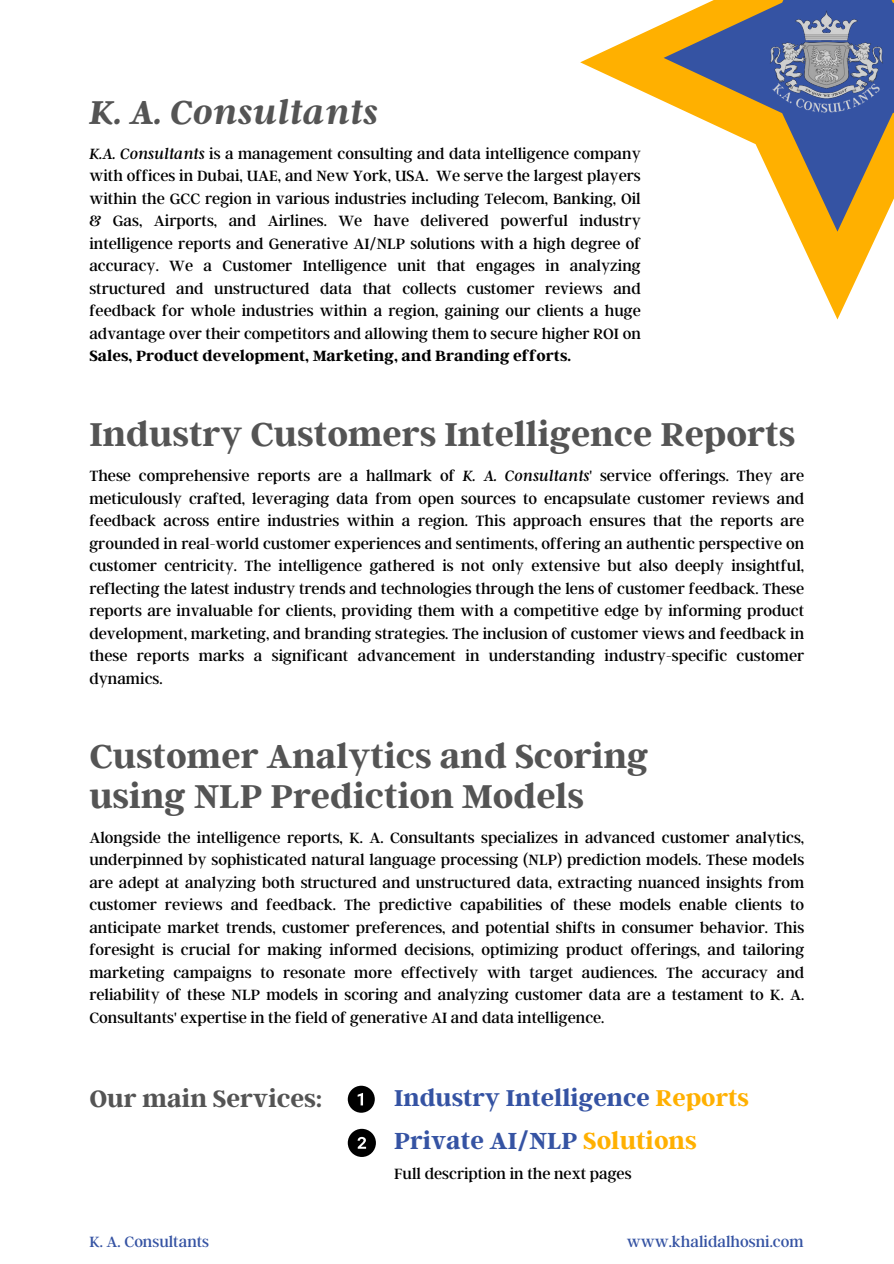
<style>
.page{position:relative;width:894px;height:1264px;background:#fff}
.page>*{position:absolute;margin:0;border:0;box-sizing:border-box;transform-origin:0 0}
.t1{font:700 36.75px/39.3px "Argent CF";color:#545454}
.t2{font:italic 700 36.75px "Argent CF";color:#545454}
.t3{font:700 26.25px "Argent CF";color:#545454}
.t4{font:700 25.95px "Argent CF";color:#3553a3}
.t5{font:700 25.5px "Argent CF";color:#3553a3}
.t6{font:16.5px/22.5px "Argent CF";color:#000;text-align:justify}
.t7{font:16.5px "Argent CF";color:#3553a3}
.s1{font-style:italic}
.s2{font-weight:700}
.s3{color:#ffb000}
</style>
<div class="page">
<svg style="left:580px;top:23px;width:299px;height:296px"></svg>
<svg style="left:663px;top:0;width:230px;height:232px"></svg>
<img style="left:768px;top:4px;width:116px;height:116px">
<svg style="left:347px;top:1085px;width:27px;height:27px"></svg>
<svg style="left:347px;top:1128px;width:29px;height:28px"></svg>
<p class="t2" style="left:89px;top:88px;width:290px">K. A. Consultants</p>
<h1 class="t6" style="left:89px;top:141px;width:553px"><span class="s1">K.A. Consultants</span> is a management consulting and data intelligence company with offices in Dubai, UAE, and New York, USA. We serve the largest players within the GCC region in various industries including Telecom, Banking, Oil &amp; Gas, Airports, and Airlines. We have delivered powerful industry intelligence reports and Generative AI/NLP solutions with a high degree of accuracy. We a Customer Intelligence unit that engages in analyzing structured and unstructured data that collects customer reviews and feedback for whole industries within a region, gaining our clients a huge advantage over their competitors and allowing them to secure higher ROI on <span class="s2">Sales, Product development, Marketing, and Branding efforts.</span></h1>
<p class="t1" style="left:89px;top:412px;width:707px">Industry Customers Intelligence Reports</p>
<p class="t6" style="left:89px;top:464px;width:716px">These comprehensive reports are a hallmark of <span class="s1">K. A. Consultants</span>' service offerings. They are meticulously crafted, leveraging data from open sources to encapsulate customer reviews and feedback across entire industries within a region. This approach ensures that the reports are grounded in real-world customer experiences and sentiments, offering an authentic perspective on customer centricity. The intelligence gathered is not only extensive but also deeply insightful, reflecting the latest industry trends and technologies through the lens of customer feedback. These reports are invaluable for clients, providing them with a competitive edge by informing product development, marketing, and branding strategies. The inclusion of customer views and feedback in these reports marks a significant advancement in understanding industry-specific customer dynamics.</p>
<h1 class="t1" style="left:89px;top:735px;width:560px">Customer Analytics and Scoring using NLP Prediction Models</h1>
<h1 class="t6" style="left:89px;top:825px;width:716px">Alongside the intelligence reports, K. A. Consultants specializes in advanced customer analytics, underpinned by sophisticated natural language processing (NLP) prediction models. These models are adept at analyzing both structured and unstructured data, extracting nuanced insights from customer reviews and feedback. The predictive capabilities of these models enable clients to anticipate market trends, customer preferences, and potential shifts in consumer behavior. This foresight is crucial for making informed decisions, optimizing product offerings, and tailoring marketing campaigns to resonate more effectively with target audiences. The accuracy and reliability of these NLP models in scoring and analyzing customer data are a testament to K. A.<br>Consultants' expertise in the field of generative AI and data intelligence.</h1>
<p class="t3" style="left:89px;top:1081px;width:234px">Our main Services:</p>
<h2 class="t5" style="left:394px;top:1081px;width:356px">Industry Intelligence <span class="s3">Reports</span></h2>
<h2 class="t4" style="left:394px;top:1124px;width:304px">Private AI/NLP <span class="s3">Solutions</span></h2>
<p class="t6" style="left:394px;top:1161px;width:239px">Full description in the next pages</p>
<h2 class="t7" style="left:89px;top:1231px;width:121px">K. A. Consultants</h2>
<p class="t7" style="left:626px;top:1231px;width:178px">www.khalidalhosni.com</p>
</div>
